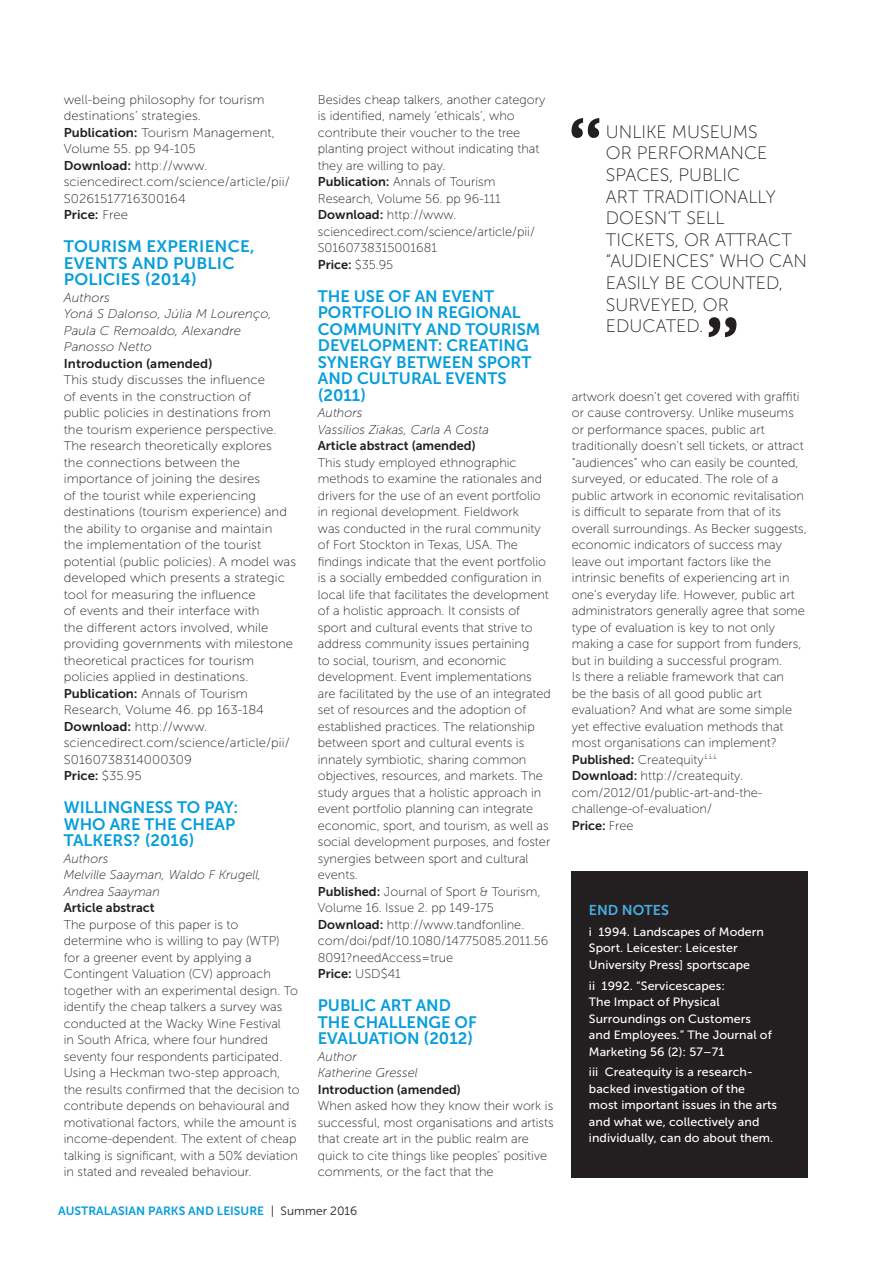
<style>
.page{position:relative;width:893px;height:1263px;background:#fff}
.page>*{position:absolute;margin:0;border:0;box-sizing:border-box;transform-origin:0 0}
.BREAKOUT{font:18px/21.6px "Museo Sans 100";color:#231f20}
.SUBHEAD{font:16.5px/16.5px "Museo Sans 700";color:#069edb}
.SUBHEAD_SMALL{font:14.25px "Museo Sans 700";color:#48ace0}
.BC{font:12.75px/16.5px "Museo Sans 100";color:#231f20}
.BC_ITALIC{font:italic 12.75px/16.5px "Museo Sans 100";color:#231f20}
.BC_BOLD{font:12.75px "Museo Sans 700";color:#231f20}
.BC-2{font:12.75px "Museo Sans 700";color:#231f20}
.BOX_BC{font:12px/16.5px "Museo Sans 500";letter-spacing:.005em;color:#fff}
.t1{font:12px "Museo Sans 700";color:#069edb}
.s1{font-family:"Museo Sans 700"}
.s2{font-family:"Museo Sans 100"}
.s3{font-family:"Museo 300";color:#231f20}
.s4{font-family:"Museo Sans 300";color:#231f20}
</style>
<div class="page">
<div style="left:572px;top:872px;width:236px;height:306px;background:#231f20"></div>
<svg style="left:571px;top:118px;width:28px;height:20px"></svg>
<svg style="left:709px;top:317px;width:27px;height:20px"></svg>
<p class="BC" style="left:64px;top:91px;width:202px">well-being philosophy for tourism destinations’ strategies.</p>
<p class="BC" style="left:64px;top:124px;width:213px"><span class="s1">Publication:</span> Tourism Management,<br>Volume 55. pp 94-105</p>
<p class="BC" style="left:64px;top:157px;width:227px"><span class="s1">Download:</span> http://www. sciencedirect.com/science/article/pii/<br>S0261517716300164</p>
<p class="BC-2" style="left:64px;top:207px;width:66px">Price: <span class="s2">Free</span></p>
<p class="SUBHEAD" style="left:64px;top:238px;width:192px">TOURISM EXPERIENCE,<br>EVENTS AND PUBLIC<br>POLICIES (2014)</p>
<p class="BC_ITALIC" style="left:64px;top:289px;width:48px">Authors</p>
<p class="BC_ITALIC" style="left:64px;top:306px;width:210px">Yoná S Dalonso, Júlia M Lourenço,<br>Paula C Remoaldo, Alexandre<br>Panosso Netto</p>
<p class="BC_BOLD" style="left:64px;top:356px;width:150px">Introduction (amended)</p>
<p class="BC" style="left:64px;top:372px;width:234px">This study discusses the influence<br>of events in the construction of<br>public policies in destinations from<br>the tourism experience perspective.<br>The research theoretically explores<br>the connections between the importance of joining the desires<br>of the tourist while experiencing destinations (tourism experience) and the ability to organise and maintain<br>the implementation of the tourist potential (public policies). A model was developed which presents a strategic tool for measuring the influence<br>of events and their interface with<br>the different actors involved, while providing governments with milestone theoretical practices for tourism policies applied in destinations.</p>
<p class="BC" style="left:64px;top:685px;width:202px"><span class="s1">Publication:</span> Annals of Tourism<br>Research, Volume 46. pp 163-184</p>
<p class="BC" style="left:64px;top:718px;width:227px"><span class="s1">Download:</span> http://www. sciencedirect.com/science/article/pii/<br>S0160738314000309</p>
<p class="BC-2" style="left:64px;top:768px;width:80px">Price: <span class="s2">$35.95</span></p>
<p class="SUBHEAD" style="left:64px;top:799px;width:176px">WILLINGNESS TO PAY:<br>WHO ARE THE CHEAP<br>TALKERS? (2016)</p>
<p class="BC_ITALIC" style="left:64px;top:850px;width:46px">Authors</p>
<p class="BC_ITALIC" style="left:64px;top:867px;width:199px">Melville Saayman, Waldo F Krugell,<br>Andrea Saayman</p>
<p class="BC_BOLD" style="left:64px;top:900px;width:92px">Article abstract</p>
<p class="BC" style="left:64px;top:916px;width:238px">The purpose of this paper is to determine who is willing to pay (WTP)<br>for a greener event by applying a Contingent Valuation (CV) approach together with an experimental design. To identify the cheap talkers a survey was conducted at the Wacky Wine Festival<br>in South Africa, where four hundred seventy four respondents participated.<br>Using a Heckman two-step approach, the results confirmed that the decision to contribute depends on behavioural and motivational factors, while the amount is income-dependent. The extent of cheap talking is significant, with a 50% deviation in stated and revealed behaviour.</p>
<p class="BC" style="left:318px;top:91px;width:229px">Besides cheap talkers, another category is identified, namely ‘ethicals’, who contribute their voucher to the tree planting project without indicating that they are willing to pay.</p>
<p class="BC" style="left:318px;top:174px;width:185px"><span class="s1">Publication:</span> Annals of Tourism<br>Research, Volume 56. pp 96-111</p>
<p class="BC" style="left:318px;top:207px;width:219px"><span class="s1">Download:</span> http://www. sciencedirect.com/science/article/pii/<br>S0160738315001681</p>
<p class="BC-2" style="left:318px;top:257px;width:77px">Price: <span class="s2">$35.95</span></p>
<p class="SUBHEAD" style="left:318px;top:288px;width:224px">THE USE OF AN EVENT<br>PORTFOLIO IN REGIONAL<br>COMMUNITY AND TOURISM<br>DEVELOPMENT: CREATING<br>SYNERGY BETWEEN SPORT<br>AND CULTURAL EVENTS (2011)</p>
<p class="BC_ITALIC" style="left:318px;top:405px;width:46px">Authors</p>
<p class="BC_ITALIC" style="left:318px;top:421px;width:173px">Vassilios Ziakas, Carla A Costa</p>
<p class="BC_BOLD" style="left:318px;top:438px;width:159px">Article abstract (amended)</p>
<p class="BC" style="left:318px;top:454px;width:235px">This study employed ethnographic methods to examine the rationales and drivers for the use of an event portfolio in regional development. Fieldwork<br>was conducted in the rural community of Fort Stockton in Texas, USA. The findings indicate that the event portfolio is a socially embedded configuration in local life that facilitates the development of a holistic approach. It consists of sport and cultural events that strive to address community issues pertaining<br>to social, tourism, and economic development. Event implementations are facilitated by the use of an integrated set of resources and the adoption of established practices. The relationship between sport and cultural events is innately symbiotic, sharing common objectives, resources, and markets. The study argues that a holistic approach in event portfolio planning can integrate economic, sport, and tourism, as well as social development purposes, and foster synergies between sport and cultural events.</p>
<p class="BC" style="left:318px;top:883px;width:224px"><span class="s1">Published:</span> Journal of Sport &amp; Tourism,<br>Volume 16. Issue 2. pp 149-175</p>
<p class="BC" style="left:318px;top:916px;width:232px"><span class="s1">Download:</span> http://www.tandfonline. com/doi/pdf/10.1080/14775085.2011.56<br>8091?needAccess=true</p>
<p class="BC-2" style="left:318px;top:966px;width:84px">Price: <span class="s2">USD$41</span></p>
<p class="SUBHEAD" style="left:318px;top:997px;width:160px">PUBLIC ART AND<br>THE CHALLENGE OF<br>EVALUATION (2012)</p>
<p class="BC_ITALIC" style="left:318px;top:1048px;width:40px">Author</p>
<p class="BC_ITALIC" style="left:318px;top:1065px;width:101px">Katherine Gressel</p>
<p class="BC_BOLD" style="left:318px;top:1082px;width:145px">Introduction (amended)</p>
<p class="BC" style="left:318px;top:1098px;width:237px">When asked how they know their work is successful, most organisations and artists that create art in the public realm are quick to cite things like peoples’ positive comments, or the fact that the</p>
<p class="t1" style="left:58px;top:1204px;width:301px">AUSTRALASIAN PARKS AND LEISURE <span class="s3">|</span> <span class="s4">Summer 2016</span></p>
<p class="BREAKOUT" style="left:606px;top:121px;width:203px">UNLIKE MUSEUMS<br>OR PERFORMANCE<br>SPACES, PUBLIC<br>ART TRADITIONALLY<br>DOESN’T SELL<br>TICKETS, OR ATTRACT “AUDIENCES” WHO CAN<br>EASILY BE COUNTED,<br>SURVEYED, OR<br>EDUCATED.</p>
<p class="BC" style="left:572px;top:388px;width:236px">artwork doesn’t get covered with graffiti or cause controversy. Unlike museums or performance spaces, public art traditionally doesn’t sell tickets, or attract “audiences” who can easily be counted, surveyed, or educated. The role of a public artwork in economic revitalisation is difficult to separate from that of its overall surroundings. As Becker suggests, economic indicators of success may leave out important factors like the intrinsic benefits of experiencing art in one’s everyday life. However, public art administrators generally agree that some type of evaluation is key to not only making a case for support from funders, but in building a successful program.<br>Is there a reliable framework that can<br>be the basis of all good public art evaluation? And what are some simple yet effective evaluation methods that most organisations can implement?</p>
<p class="BC" style="left:572px;top:751px;width:147px"><span class="s1">Published:</span> Createquity<sup>iii</sup></p>
<p class="BC" style="left:572px;top:768px;width:192px"><span class="s1">Download:</span> http://createquity. com/2012/01/public-art-and-the&shy;challenge-of-evaluation/</p>
<p class="BC-2" style="left:572px;top:818px;width:63px">Price: <span class="s2">Free</span></p>
<p class="SUBHEAD_SMALL" style="left:589px;top:902px;width:82px">END NOTES</p>
<p class="BOX_BC" style="left:589px;top:923px;width:177px">i 1994. Landscapes of Modern<br>Sport. Leicester: Leicester<br>University Press] sportscape</p>
<p class="BOX_BC" style="left:589px;top:977px;width:184px">ii 1992. “Servicescapes:<br>The Impact of Physical<br>Surroundings on Customers and Employees.” The Journal of<br>Marketing 56 (2): 57–71</p>
<p class="BOX_BC" style="left:589px;top:1064px;width:190px">iii Createquity is a research&shy;backed investigation of the most important issues in the arts and what we, collectively and individually, can do about them.</p>
</div>
